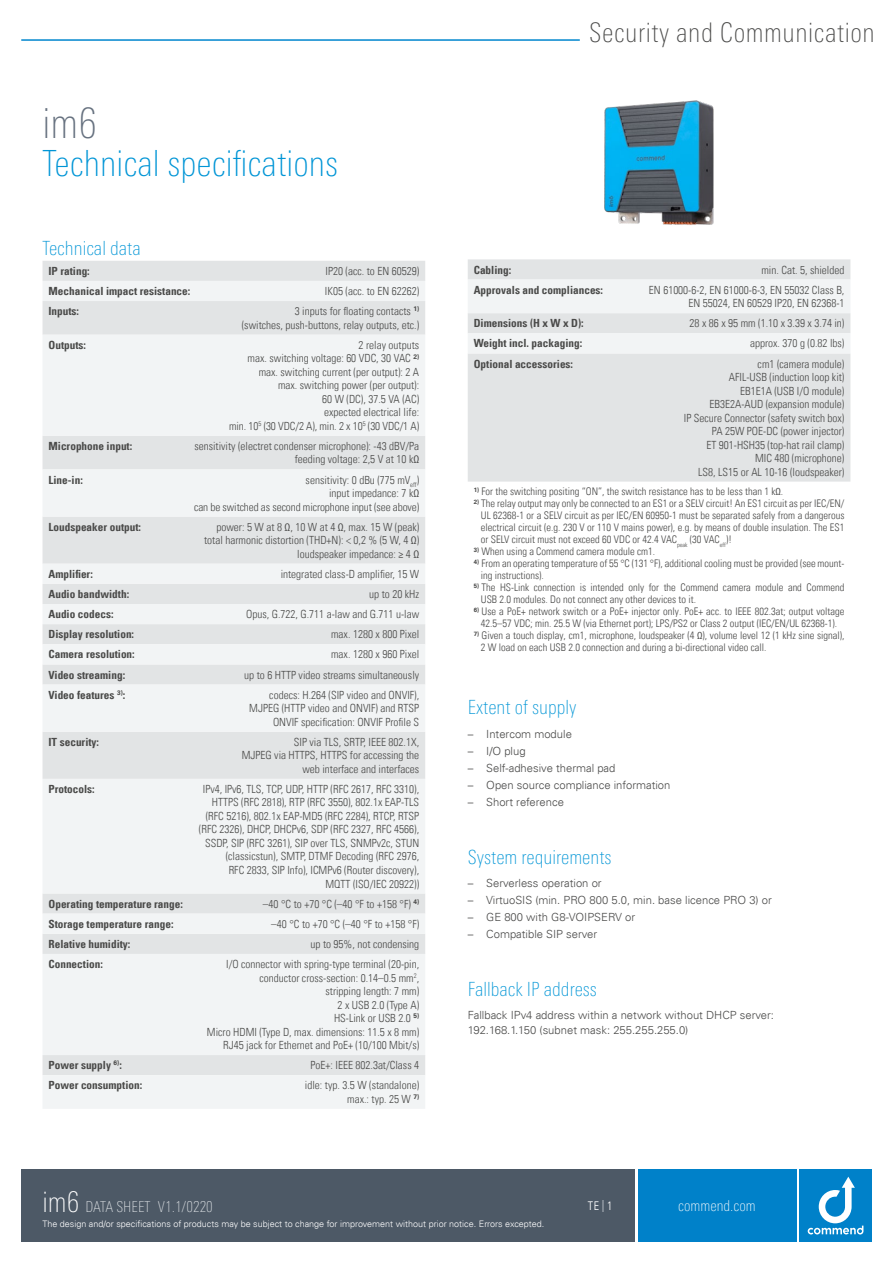
<style>
.page{position:relative;width:893px;height:1263px;background:#fff}
.page>*{position:absolute;margin:0;border:0;box-sizing:border-box;transform-origin:0 0}
.t1{font:100 condensed 42px "Univers Next Pro";color:#66717f}
.t2{font:100 condensed 36px "Univers Next Pro";color:#0095d6}
.t3{font:100 condensed 27px "Univers Next Pro";letter-spacing:.02em;color:#4a4a49}
.t4{font:100 condensed 19.5px "Univers Next Pro";color:#0095d6}
.t5{font:100 condensed 15px "Univers Next Pro";color:#e0e4e7}
.t6{font:100 condensed 15px "Univers Next Pro";color:#fff}
.t7{font:12px "Univers Com 47 Light Cond";color:#fff}
.t8{font:11.25px/13.5px "Univers Com 47 Light Cond";color:#4a4a49;text-align:right}
.t9{font:11.25px "Univers Com 67 Bold Cond";color:#4a4a49}
.t10{font:300 11.25px/15px "Univers Com 45";color:#4a4a49}
.t11{font:10.5px/12px "Univers Com 47 Light Cond";color:#4a4a49}
.t12{font:300 9px "Univers Com 45";color:#fff}
.s1{font-size:28.5px;color:#fff}
.s2{color:#e0e4e7}
</style>
<div class="page">
<div style="left:799px;top:1169px;width:73px;height:73px;background:#0081c9"></div>
<div style="left:638px;top:1169px;width:158px;height:73px;background:#0081c9"></div>
<svg style="left:808px;top:1177px;width:55px;height:57px"></svg>
<img style="left:604px;top:100px;width:110px;height:125px">
<hr style="left:21px;top:39px;width:559px;height:2px;background:#0086ce">
<div style="left:21px;top:1169px;width:614px;height:73px;background:#4d5966"></div>
<div style="left:43px;top:261px;width:382px;height:20px;background:#e2e4e5"></div>
<svg style="left:43px;top:281px;width:382px;height:828px;fill:#f2f4f5"></svg>
<div style="left:468px;top:259px;width:382px;height:223px;background:#e2e4e5"></div>
<svg style="left:468px;top:280px;width:382px;height:73px"></svg>
<h1 class="t1" style="left:43px;top:99px;width:56px">im6</h1>
<h2 class="t2" style="left:43px;top:143px;width:297px">Technical specifications</h2>
<h3 class="t4" style="left:43px;top:237px;width:100px">Technical data</h3>
<p class="t9" style="left:49px;top:264px;width:43px">IP rating:</p>
<p class="t8" style="left:326px;top:264px;width:95px">IP20 (acc. to EN 60529)</p>
<p class="t9" style="left:49px;top:284px;width:143px">Mechanical impact resistance:</p>
<p class="t8" style="left:325px;top:284px;width:96px">IK05 (acc. to EN 62262)</p>
<p class="t9" style="left:49px;top:304px;width:32px">Inputs:</p>
<p class="t8" style="left:242px;top:304px;width:179px">3 inputs for floating contacts <sup>1)<br></sup>(switches, push-buttons, relay outputs, etc.)</p>
<p class="t9" style="left:49px;top:338px;width:39px">Outputs:</p>
<p class="t8" style="left:229px;top:338px;width:192px">2 relay outputs<br>max. switching voltage: 60 VDC, 30 VAC <sup>2) </sup>max. switching current (per output): 2 A<br>max. switching power (per output):<br>60 W (DC), 37.5 VA (AC)<br>expected electrical life:<br>min. 10<sup>5</sup> (30 VDC/2 A), min. 2 x 10<sup>5</sup> (30 VDC/1 A)</p>
<p class="t9" style="left:49px;top:439px;width:85px">Microphone input:</p>
<p class="t8" style="left:194px;top:439px;width:226px">sensitivity (electret condenser microphone): -43 dBV/Pa feeding voltage: 2,5 V at 10 kΩ</p>
<p class="t9" style="left:49px;top:473px;width:36px">Line-in:</p>
<p class="t8" style="left:194px;top:473px;width:227px">sensitivity: 0 dBu (775 mV<sub>eff</sub>)<br>input impedance: 7 kΩ<br>can be switched as second microphone input (see above)</p>
<p class="t9" style="left:49px;top:520px;width:94px">Loudspeaker output:</p>
<p class="t8" style="left:204px;top:520px;width:217px">power: 5 W at 8 Ω, 10 W at 4 Ω, max. 15 W (peak) total harmonic distortion (THD+N): &lt; 0,2 % (5 W, 4 Ω) loudspeaker impedance: ≥ 4 Ω</p>
<p class="t9" style="left:49px;top:567px;width:46px">Amplifier:</p>
<p class="t8" style="left:281px;top:567px;width:140px">integrated class-D amplifier, 15 W</p>
<p class="t9" style="left:49px;top:587px;width:82px">Audio bandwidth:</p>
<p class="t8" style="left:369px;top:587px;width:51px">up to 20 kHz</p>
<p class="t9" style="left:49px;top:607px;width:67px">Audio codecs:</p>
<p class="t8" style="left:246px;top:607px;width:175px">Opus, G.722, G.711 a-law and G.711 u-law</p>
<p class="t9" style="left:49px;top:627px;width:87px">Display resolution:</p>
<p class="t8" style="left:331px;top:628px;width:90px">max. 1280 x 800 Pixel</p>
<p class="t9" style="left:49px;top:647px;width:88px">Camera resolution:</p>
<p class="t8" style="left:331px;top:648px;width:90px">max. 1280 x 960 Pixel</p>
<p class="t9" style="left:49px;top:668px;width:78px">Video streaming:</p>
<p class="t8" style="left:244px;top:668px;width:176px">up to 6 HTTP video streams simultaneously</p>
<p class="t9" style="left:49px;top:688px;width:78px">Video features <sup>3)</sup>:</p>
<p class="t8" style="left:249px;top:688px;width:171px">codecs: H.264 (SIP video and ONVIF),<br>MJPEG (HTTP video and ONVIF) and RTSP<br>ONVIF specification: ONVIF Profile S</p>
<p class="t9" style="left:49px;top:735px;width:52px">IT security:</p>
<p class="t8" style="left:242px;top:735px;width:179px">SIP via TLS, SRTP, IEEE 802.1X,<br>MJPEG via HTTPS, HTTPS for accessing the web interface and interfaces</p>
<p class="t9" style="left:49px;top:782px;width:48px">Protocols:</p>
<p class="t8" style="left:199px;top:782px;width:222px">IPv4, IPv6, TLS, TCP, UDP, HTTP (RFC 2617, RFC 3310), HTTPS (RFC 2818), RTP (RFC 3550), 802.1x EAP-TLS (RFC 5216), 802.1x EAP-MD5 (RFC 2284), RTCP, RTSP (RFC 2326), DHCP, DHCPv6, SDP (RFC 2327, RFC 4566), SSDP, SIP (RFC 3261), SIP over TLS, SNMPv2c, STUN (classicstun), SMTP, DTMF Decoding (RFC 2976,<br>RFC 2833, SIP Info), ICMPv6 (Router discovery),<br>MQTT (ISO/IEC 20922))</p>
<p class="t9" style="left:49px;top:897px;width:136px">Operating temperature range:</p>
<p class="t8" style="left:263px;top:897px;width:158px">–40 °C to +70 °C (–40 °F to +158 °F) <sup>4)</sup></p>
<p class="t9" style="left:49px;top:917px;width:126px">Storage temperature range:</p>
<p class="t8" style="left:271px;top:917px;width:149px">–40 °C to +70 °C (–40 °F to +158 °F)</p>
<p class="t9" style="left:49px;top:937px;width:83px">Relative humidity:</p>
<p class="t8" style="left:311px;top:937px;width:110px">up to 95%, not condensing</p>
<p class="t9" style="left:49px;top:957px;width:56px">Connection:</p>
<p class="t8" style="left:207px;top:957px;width:214px">I/O connector with spring-type terminal (20-pin, conductor cross-section: 0.14–0.5 mm<sup>2</sup>,<br>stripping length: 7 mm)<br>2 x USB 2.0 (Type A)<br>HS-Link or USB 2.0 <sup>5)<br></sup>Micro HDMI (Type D, max. dimensions: 11.5 x 8 mm)<br>RJ45 jack for Ethernet and PoE+ (10/100 Mbit/s)</p>
<p class="t9" style="left:49px;top:1058px;width:75px">Power supply <sup>6)</sup>:</p>
<p class="t8" style="left:311px;top:1058px;width:110px">PoE+: IEEE 802.3at/Class 4</p>
<p class="t9" style="left:49px;top:1078px;width:95px">Power consumption:</p>
<p class="t8" style="left:305px;top:1078px;width:116px">idle: typ. 3.5 W (standalone) max.: typ. 25 W <sup>7)</sup></p>
<h3 class="t5" style="left:43px;top:1198px;width:172px"><span class="s1">im6</span> DATA SHEET V1.1/0220</h3>
<h3 class="t3" style="left:589px;top:17px;width:287px">Security and Communication</h3>
<p class="t9" style="left:474px;top:263px;width:39px">Cabling:</p>
<p class="t8" style="left:761px;top:263px;width:85px">min. Cat. 5, shielded</p>
<p class="t9" style="left:474px;top:283px;width:131px">Approvals and compliances:</p>
<p class="t8" style="left:649px;top:283px;width:197px">EN 61000-6-2, EN 61000-6-3, EN 55032 Class B,<br>EN 55024, EN 60529 IP20, EN 62368-1</p>
<p class="t9" style="left:474px;top:316px;width:111px">Dimensions (H x W x D):</p>
<p class="t8" style="left:690px;top:317px;width:156px">28 x 86 x 95 mm (1.10 x 3.39 x 3.74 in)</p>
<p class="t9" style="left:474px;top:337px;width:110px">Weight incl. packaging:</p>
<p class="t8" style="left:750px;top:337px;width:96px">approx. 370 g (0.82 lbs)</p>
<p class="t9" style="left:474px;top:357px;width:101px">Optional accessories:</p>
<p class="t8" style="left:684px;top:357px;width:162px">cm1 (camera module)<br>AFIL-USB (induction loop kit)<br>EB1E1A (USB I/O module)<br>EB3E2A-AUD (expansion module)<br>IP Secure Connector (safety switch box)<br>PA 25W POE-DC (power injector)<br>ET 901-HSH35 (top-hat rail clamp)<br>MIC 480 (microphone)<br>LS8, LS15 or AL 10-16 (loudspeaker)</p>
<p class="t11" style="left:474px;top:485px;width:311px"><sup>1)</sup> For the switching positing “ON”, the switch resistance has to be less than 1 kΩ.</p>
<p class="t11" style="left:481px;top:497px;width:365px;text-align:justify;text-indent:-7px"><sup>2)</sup> The relay output may only be connected to an ES1 or a SELV circuit! An ES1 circuit as per IEC/EN/ UL 62368-1 or a SELV circuit as per IEC/EN 60950-1 must be separated safely from a dangerous electrical circuit (e.g. 230 V or 110 V mains power), e.g. by means of double insulation. The ES1 or SELV circuit must not exceed 60 VDC or 42.4 VAC<sub>peak</sub> (30 VAC<sub>eff</sub>)!</p>
<p class="t11" style="left:474px;top:545px;width:183px"><sup>3)</sup> When using a Commend camera module cm1.</p>
<p class="t11" style="left:481px;top:557px;width:365px;text-indent:-7px"><sup>4)</sup> From an operating temperature of 55 °C (131 °F), additional cooling must be provided (see mount&shy;ing instructions).</p>
<p class="t11" style="left:481px;top:581px;width:365px;text-indent:-7px"><sup>5)</sup> The HS-Link connection is intended only for the Commend camera module and Commend<br>USB 2.0 modules. Do not connect any other devices to it.</p>
<p class="t11" style="left:474px;top:605px;width:372px;text-align:center"><sup>6)</sup> Use a PoE+ network switch or a PoE+ injector only. PoE+ acc. to IEEE 802.3at; output voltage<br>42.5–57 VDC; min. 25.5 W (via Ethernet port); LPS/PS2 or Class 2 output (IEC/EN/UL 62368-1).</p>
<p class="t11" style="left:481px;top:629px;width:365px;text-indent:-7px"><sup>7)</sup> Given a touch display, cm1, microphone, loudspeaker (4 Ω), volume level 12 (1 kHz sine signal),<br>2 W load on each USB 2.0 connection and during a bi-directional video call.</p>
<h3 class="t4" style="left:468px;top:696px;width:110px">Extent of supply</h3>
<p class="t10" style="left:468px;top:726px;width:106px">– Intercom module</p>
<p class="t10" style="left:468px;top:743px;width:59px">– I/O plug</p>
<p class="t10" style="left:468px;top:761px;width:149px">– Self-adhesive thermal pad</p>
<p class="t10" style="left:468px;top:778px;width:204px">– Open source compliance information</p>
<p class="t10" style="left:468px;top:795px;width:98px">– Short reference</p>
<h3 class="t4" style="left:468px;top:846px;width:145px">System requirements</h3>
<p class="t10" style="left:468px;top:875px;width:135px">– Serverless operation or</p>
<p class="t10" style="left:468px;top:893px;width:306px">– VirtuoSIS (min. PRO 800 5.0, min. base licence PRO 3) or</p>
<p class="t10" style="left:468px;top:910px;width:169px">– GE 800 with G8-VOIPSERV or</p>
<p class="t10" style="left:468px;top:927px;width:131px">– Compatible SIP server</p>
<h3 class="t4" style="left:468px;top:978px;width:131px">Fallback IP address</h3>
<p class="t10" style="left:468px;top:1007px;width:308px">Fallback IPv4 address within a network without DHCP server:<br>192.168.1.150 (subnet mask: 255.255.255.0)</p>
<p class="t7" style="left:588px;top:1198px;width:26px">TE <span class="s2">|</span> 1</p>
<h3 class="t6" style="left:678px;top:1197px;width:79px">commend.com</h3>
<p class="t12" style="left:43px;top:1218px;width:503px">The design and/or specifications of products may be subject to change for improvement without prior notice. Errors excepted.</p>
</div>
